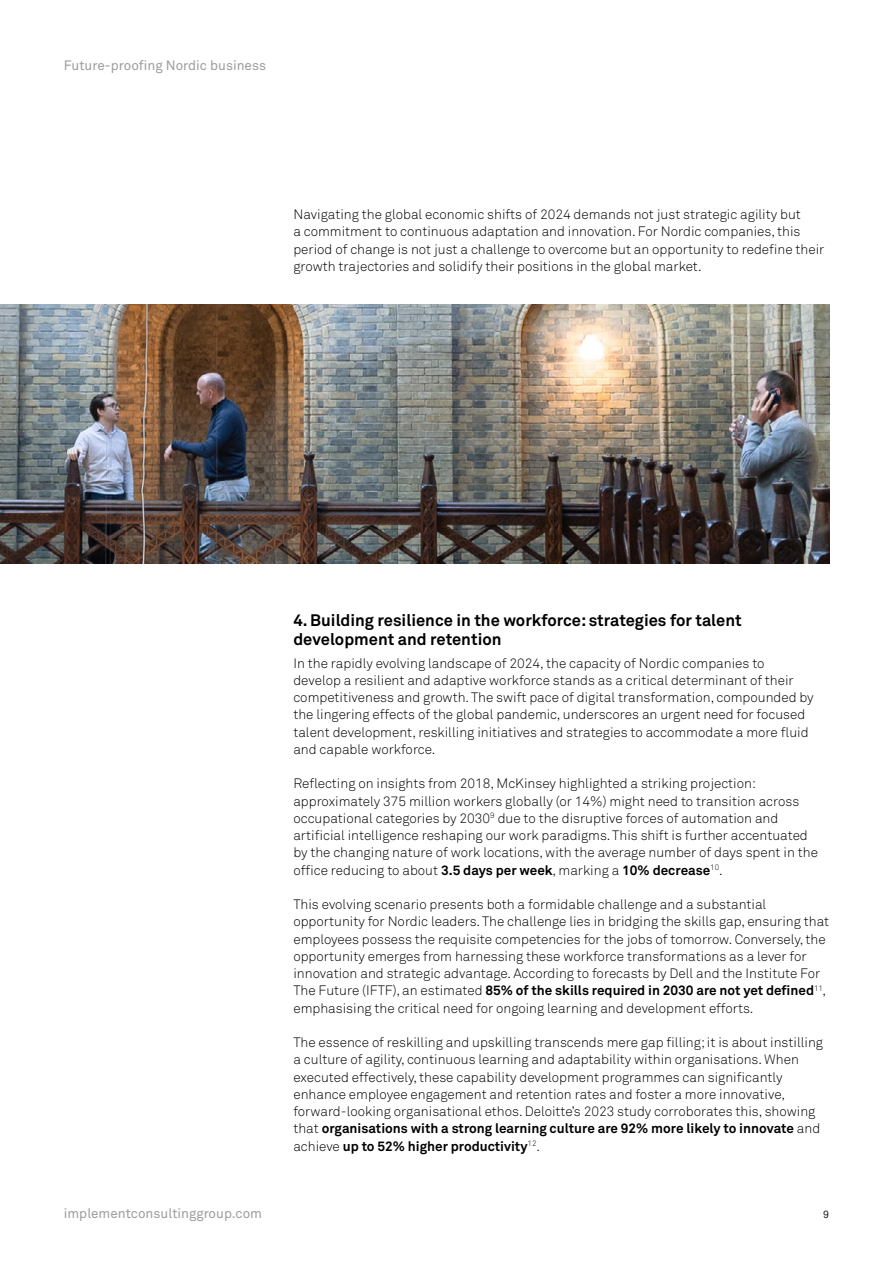
<style>
.page{position:relative;width:893px;height:1263px;background:#fff}
.page>*{position:absolute;margin:0;border:0;box-sizing:border-box;transform-origin:0 0}
.t1{font:700 16.5px/19.5px "Akkurat Pro";color:#000}
.t2{font:13.5px/17.2px "Akkurat Light Pro";color:#000}
.t3{font:700 13.5px/17.2px "Akkurat Pro";color:#000}
.t4{font:13.5px "Akkurat Pro";color:#9d9d9c}
.t5{font:10.5px "Akkurat Pro";color:#1f2023}
.s1{font-family:"Akkurat Pro";font-weight:700}
.s2{font-family:"Akkurat Light Pro";font-weight:400}
</style>
<div class="page">
<img style="left:0;top:304px;width:829px;height:259px">
<p class="t4" style="left:64px;top:58px;width:204px">Future-proofing Nordic business</p>
<p class="t2" style="left:293px;top:206px;width:532px">Navigating the global economic shifts of 2024 demands not just strategic agility but<br>a commitment to continuous adaptation and innovation. For Nordic companies, this period of change is not just a challenge to overcome but an opportunity to redefine their growth trajectories and solidify their positions in the global market.</p>
<p class="t1" style="left:293px;top:610px;width:450px">4. Building resilience in the workforce: strategies for talent development and retention</p>
<p class="t2" style="left:293px;top:654px;width:522px">In the rapidly evolving landscape of 2024, the capacity of Nordic companies to develop a resilient and adaptive workforce stands as a critical determinant of their competitiveness and growth. The swift pace of digital transformation, compounded by the lingering effects of the global pandemic, underscores an urgent need for focused talent development, reskilling initiatives and strategies to accommodate a more fluid and capable workforce.</p>
<p class="t2" style="left:293px;top:775px;width:526px">Reflecting on insights from 2018, McKinsey highlighted a striking projection: approximately 375 million workers globally (or 14%) might need to transition across occupational categories by 2030<sup>9</sup> due to the disruptive forces of automation and artificial intelligence reshaping our work paradigms. This shift is further accentuated by the changing nature of work locations, with the average number of days spent in the office reducing to about <span class="s1">3.5 days per week</span>, marking a <span class="s1">10% decrease</span><sup>10</sup>.</p>
<p class="t2" style="left:293px;top:896px;width:537px">This evolving scenario presents both a formidable challenge and a substantial opportunity for Nordic leaders. The challenge lies in bridging the skills gap, ensuring that employees possess the requisite competencies for the jobs of tomorrow. Conversely, the opportunity emerges from harnessing these workforce transformations as a lever for innovation and strategic advantage. According to forecasts by Dell and the Institute For</p>
<p class="t3" style="left:293px;top:982px;width:534px"><span class="s2">The Future (IFTF), an estimated</span> 85% of the skills required in 2030 are not yet defined<sup>11</sup><span class="s2">,</span></p>
<p class="t2" style="left:293px;top:999px;width:462px">emphasising the critical need for ongoing learning and development efforts.</p>
<p class="t2" style="left:293px;top:1034px;width:531px">The essence of reskilling and upskilling transcends mere gap filling; it is about instilling a culture of agility, continuous learning and adaptability within organisations. When executed effectively, these capability development programmes can significantly enhance employee engagement and retention rates and foster a more innovative, forward-looking organisational ethos. Deloitte’s 2023 study corroborates this, showing</p>
<p class="t3" style="left:293px;top:1120px;width:528px"><span class="s2">that</span> organisations with a strong learning culture are 92% more likely to innovate <span class="s2">and achieve</span> up to 52% higher productivity<sup>12</sup><span class="s2">.</span></p>
<p class="t4" style="left:64px;top:1206px;width:200px">implementconsultinggroup.com</p>
<p class="t5" style="left:823px;top:1208px;width:7px">9</p>
</div>
